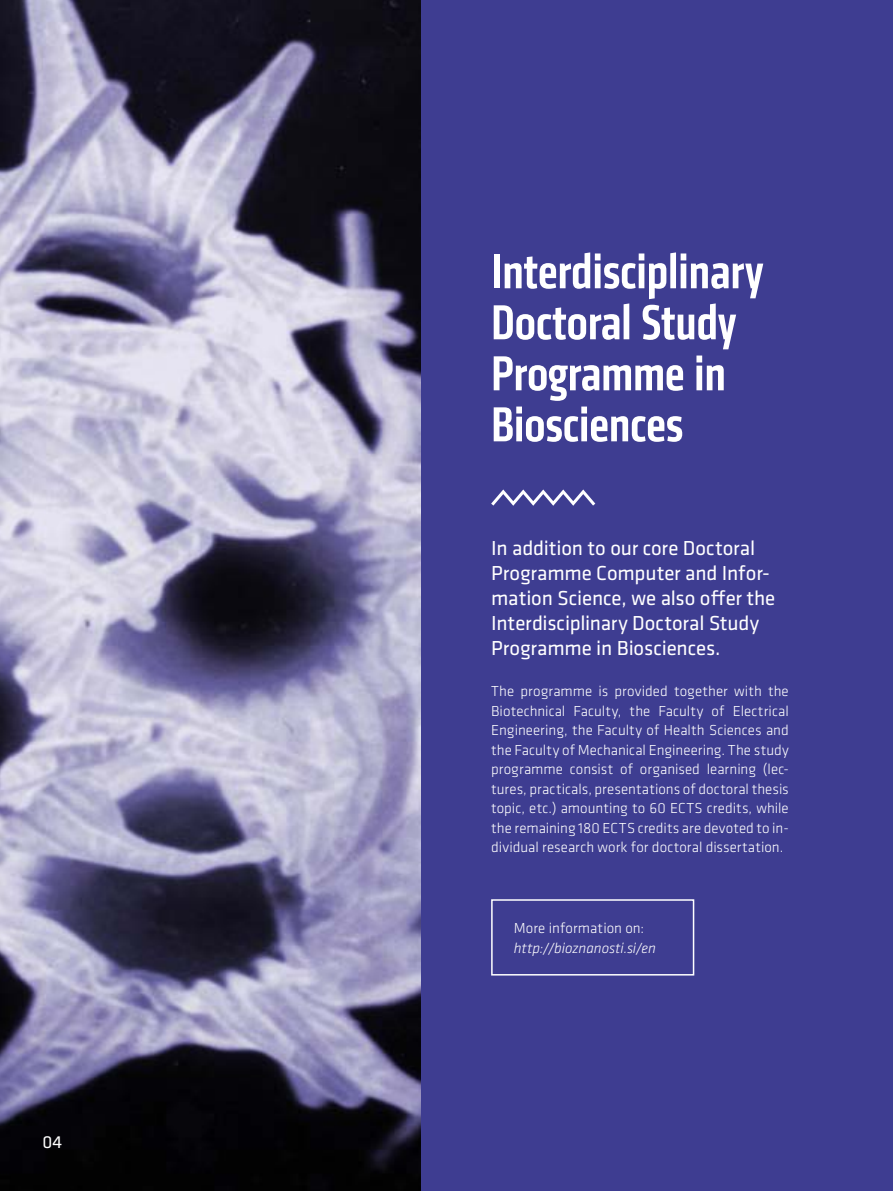
<style>
.page{position:relative;width:893px;height:1191px;background:#3e3d91}
.page>*{position:absolute;margin:0;border:0;box-sizing:border-box;transform-origin:0 0}
.t1{font:500 condensed 51px/51px "Klavika";color:#fff}
.t2{font:21px/25.2px "Klavika";letter-spacing:-.005em;color:#fff}
.t3{font:18px "Klavika";color:#fff}
.t4{font:300 15px/19.5px "Klavika";color:#fff;text-align:justify}
.t5{font:italic 300 15px "Klavika";letter-spacing:-.005em;color:#fff}
</style>
<div class="page">
<img style="left:0;top:0;width:421px;height:1191px">
<svg style="left:491px;top:489px;width:105px;height:17px"></svg>
<div style="left:491px;top:899px;width:203px;height:76px;border:2px solid #fff"></div>
<p class="t3" style="left:43px;top:1132px;width:21px">04</p>
<h1 class="t1" style="left:491px;top:246px;width:274px">Interdisciplinary<br>Doctoral Study<br>Programme in<br>Biosciences</h1>
<h2 class="t2" style="left:491px;top:535px;width:286px">In addition to our core Doctoral<br>Programme Computer and Infor&shy;mation Science, we also offer the<br>Interdisciplinary Doctoral Study<br>Programme in Biosciences.</h2>
<p class="t4" style="left:491px;top:682px;width:299px">The programme is provided together with the Biotechnical Faculty, the Faculty of Electrical Engineering, the Faculty of Health Sciences and the Faculty of Mechanical Engineering. The study programme consist of organised learning (lec&shy;tures, practicals, presentations of doctoral thesis topic, etc.) amounting to 60 ECTS credits, while the remaining 180 ECTS credits are devoted to in&shy;dividual research work for doctoral dissertation.</p>
<p class="t4" style="left:514px;top:918px;width:132px">More information on:</p>
<p class="t5" style="left:514px;top:939px;width:144px">http://bioznanosti.si/en</p>
</div>
